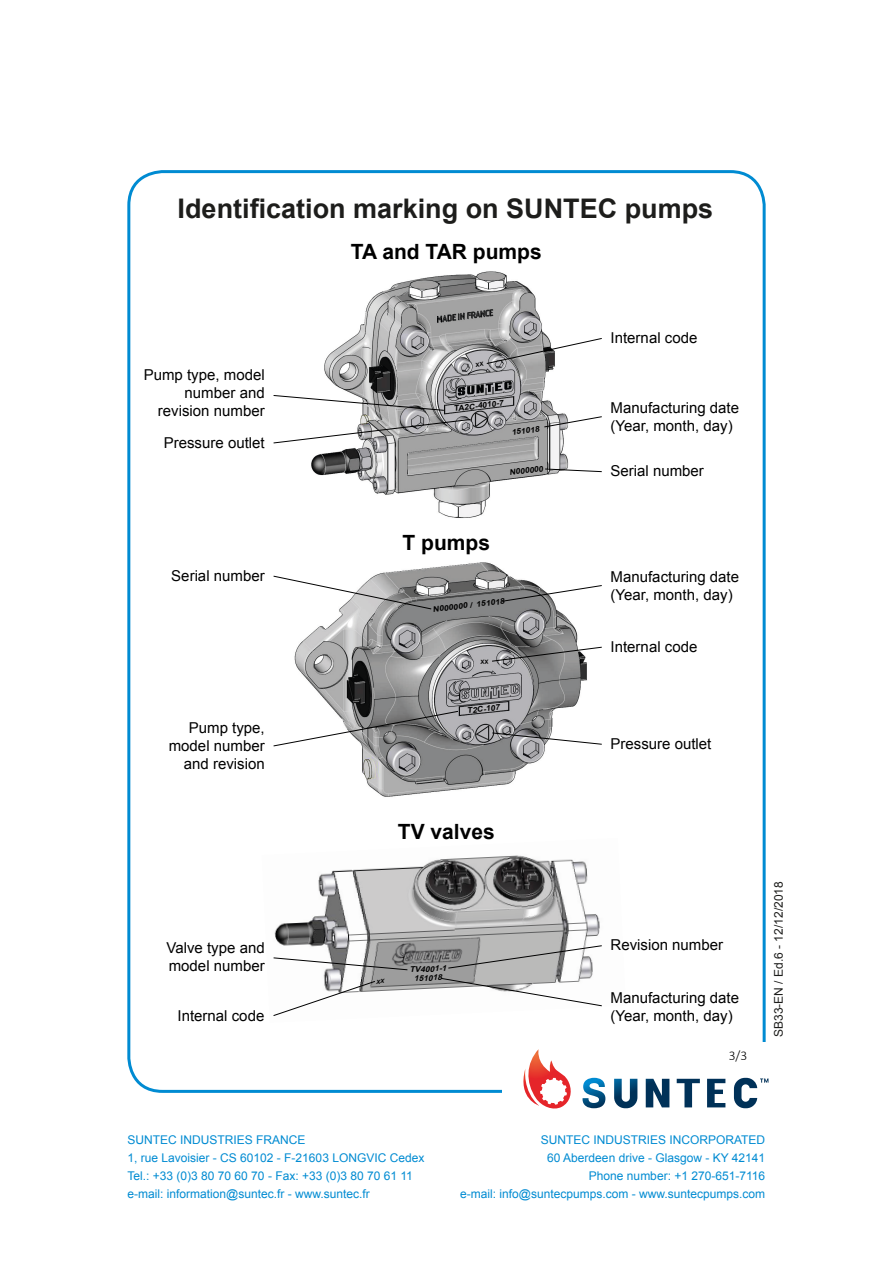
<style>
.page{position:relative;width:893px;height:1263px;background:#fff}
.page>*{position:absolute;margin:0;border:0;box-sizing:border-box;transform-origin:0 0}
.t1{font:700 27px "Arial";color:#1d1d1b}
.t2{font:700 21px "Arial";color:#000}
.t3{font:15px/18px "Arial";color:#000;text-align:right}
.t4{font:300 13.5px "Calibri";color:#000}
.t5{font:12px/18px "Arial";color:#008bd2}
.t6{font:12px "Arial";color:#1d1d1b}
.t7{font:italic 700 7.95px "Arial";color:#000;scale:1.07 1}
.t8{font:italic 700 7.8px "Arial";color:#000;scale:1.07 1}
.t9{font:italic 700 7.8px "Arial";color:#000;scale:1.11 1}
</style>
<div class="page">
<img style="left:274px;top:855px;width:326px;height:136px">
<img style="left:294px;top:562px;width:293px;height:235px">
<img style="left:311px;top:271px;width:258px;height:247px">
<svg style="left:273px;top:395px;width:172px;height:16px"></svg>
<svg style="left:273px;top:419px;width:198px;height:25px"></svg>
<svg style="left:543px;top:416px;width:59px;height:12px"></svg>
<svg style="left:501px;top:585px;width:101px;height:17px"></svg>
<svg style="left:447px;top:945px;width:155px;height:24px"></svg>
<svg style="left:492px;top:732px;width:110px;height:13px"></svg>
<svg style="left:440px;top:977px;width:162px;height:30px"></svg>
<svg style="left:273px;top:710px;width:186px;height:37px"></svg>
<svg style="left:273px;top:575px;width:159px;height:35px"></svg>
<svg style="left:273px;top:957px;width:135px;height:13px"></svg>
<svg style="left:544px;top:468px;width:58px;height:4px"></svg>
<svg style="left:677px;top:1079px;width:23px;height:28px"></svg>
<svg style="left:646px;top:1079px;width:23px;height:28px"></svg>
<svg style="left:707px;top:1079px;width:18px;height:28px"></svg>
<svg style="left:614px;top:1079px;width:23px;height:29px"></svg>
<svg style="left:582px;top:1078px;width:23px;height:30px"></svg>
<svg style="left:523px;top:1049px;width:48px;height:60px"></svg>
<svg style="left:734px;top:1078px;width:34px;height:30px"></svg>
<svg style="left:480px;top:646px;width:122px;height:18px"></svg>
<svg style="left:273px;top:979px;width:112px;height:37px"></svg>
<svg style="left:476px;top:338px;width:126px;height:29px"></svg>
<p class="t1" style="left:178px;top:191px;width:537px">Identification marking on SUNTEC pumps</p>
<p class="t2" style="left:351px;top:237px;width:192px">TA and TAR pumps</p>
<p class="t3" style="left:144px;top:366px;width:122px">Pump type, model number and revision number</p>
<p class="t3" style="left:164px;top:434px;width:102px">Pressure outlet</p>
<p class="t3" style="left:171px;top:567px;width:95px">Serial number</p>
<p class="t3" style="left:169px;top:719px;width:97px">Pump type, model number and revision</p>
<p class="t3" style="left:167px;top:939px;width:100px;text-align:left">Valve type and model number</p>
<p class="t3" style="left:178px;top:1006px;width:88px">Internal code</p>
<p class="t8" style="left:453px;top:403px;width:48px;rotate:-7deg">TA2C-4010-7</p>
<p class="t7" style="left:511px;top:427px;width:28px;rotate:-6deg">151018</p>
<p class="t7" style="left:509px;top:467px;width:33px;rotate:-6deg">N000000</p>
<p class="t2" style="left:403px;top:529px;width:89px">T pumps</p>
<p class="t9" style="left:476px;top:599px;width:27px;rotate:-6deg">151018</p>
<p class="t9" style="left:432px;top:604px;width:37px;rotate:-6deg">N000000 /</p>
<p class="t8" style="left:467px;top:705px;width:32px;rotate:-5deg">T2C-107</p>
<p class="t2" style="left:398px;top:817px;width:98px">TV valves</p>
<p class="t8" style="left:409px;top:965px;width:36px;rotate:-3deg">TV4001-1</p>
<p class="t8" style="left:414px;top:973px;width:28px;rotate:-3deg">151018</p>
<p class="t3" style="left:611px;top:329px;width:88px">Internal code</p>
<p class="t3" style="left:611px;top:399px;width:130px">Manufacturing date</p>
<p class="t3" style="left:611px;top:417px;width:124px">(Year, month, day)</p>
<p class="t3" style="left:611px;top:462px;width:95px">Serial number</p>
<p class="t3" style="left:611px;top:567px;width:130px">Manufacturing date</p>
<p class="t3" style="left:611px;top:585px;width:124px">(Year, month, day)</p>
<p class="t3" style="left:611px;top:638px;width:88px">Internal code</p>
<p class="t3" style="left:611px;top:735px;width:102px">Pressure outlet</p>
<p class="t3" style="left:611px;top:936px;width:114px">Revision number</p>
<p class="t3" style="left:611px;top:988px;width:130px">Manufacturing date</p>
<p class="t3" style="left:611px;top:1006px;width:124px">(Year, month, day)</p>
<p class="t4" style="left:729px;top:1047px;width:20px">3/3</p>
<p class="t6" style="left:771px;top:1037px;width:157px;rotate:-90deg">SB33-EN / Ed.6 - 12/12/2018</p>
<p class="t5" style="left:128px;top:1131px;width:298px">SUNTEC INDUSTRIES FRANCE<br>1, rue Lavoisier - CS 60102 - F-21603 LONGVIC Cedex Tel.: +33 (0)3 80 70 60 70 - Fax: +33 (0)3 80 70 61 11 e-mail: information@suntec.fr - www.suntec.fr</p>
<p class="t5" style="left:460px;top:1131px;width:306px;text-align:right">SUNTEC INDUSTRIES INCORPORATED<br>60 Aberdeen drive - Glasgow - KY 42141<br>Phone number: +1 270-651-7116<br>e-mail: info@suntecpumps.com - www.suntecpumps.com</p>
</div>
